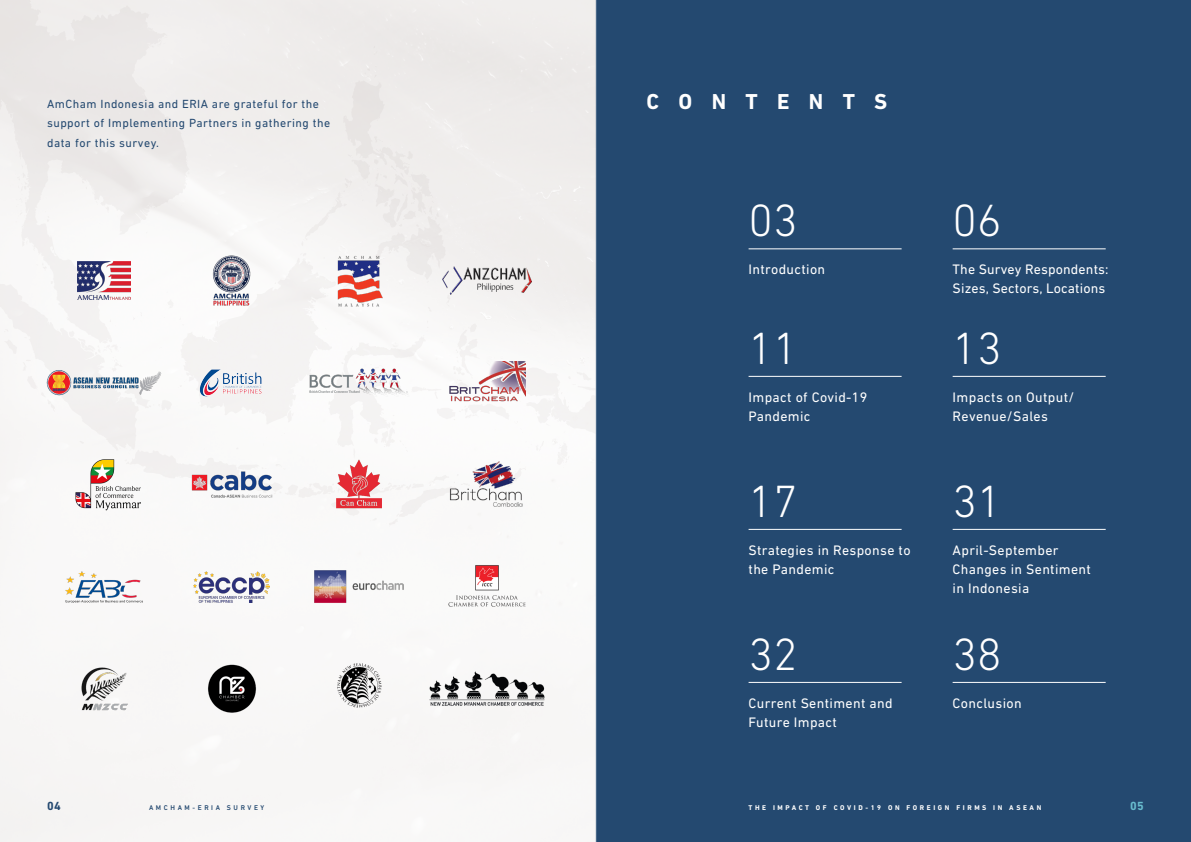
<style>
.page{position:relative;width:1191px;height:842px;background:#fff}
.page>*{position:absolute;margin:0;border:0;box-sizing:border-box;transform-origin:0 0}
.t1{font:300 46px "DIN Next LT Pro";color:#fff}
.t2{font:700 22px "DIN Next LT Pro";letter-spacing:.88em;color:#fff}
.t3{font:14px/19.1px "DIN Next LT Pro";letter-spacing:.025em;color:#fff}
.t4{font:12px/19.1px "DIN Next LT Pro";letter-spacing:.04em;color:#244970}
.t5{font:700 12px "DIN Next LT Pro";color:#244970}
.t6{font:700 12px "DIN Next LT Pro";color:#68bcce}
.t7{font:700 7px "DIN Next LT Pro";letter-spacing:.37em;color:#fff}
.t8{font:500 7px "DIN Next LT Pro";letter-spacing:.37em;color:#244970}
</style>
<div class="page">
<div style="left:595px;top:0;width:596px;height:842px;background:#244970"></div>
<hr style="left:748px;top:249px;width:153px;height:1px;background:#fff">
<hr style="left:952px;top:249px;width:153px;height:1px;background:#fff">
<hr style="left:748px;top:376px;width:153px;height:1px;background:#fff">
<hr style="left:748px;top:529px;width:153px;height:1px;background:#fff">
<hr style="left:748px;top:682px;width:153px;height:1px;background:#fff">
<hr style="left:952px;top:682px;width:153px;height:1px;background:#fff">
<hr style="left:952px;top:376px;width:153px;height:1px;background:#fff">
<hr style="left:952px;top:529px;width:153px;height:1px;background:#fff">
<img style="left:0;top:527px;width:551px;height:315px">
<svg style="left:0;top:0;width:595px;height:527px;fill:#f3f1f0"></svg>
<img style="left:78px;top:262px;width:52px;height:38px">
<img style="left:47px;top:370px;width:114px;height:26px">
<img style="left:68px;top:459px;width:73px;height:51px">
<img style="left:66px;top:571px;width:76px;height:31px">
<img style="left:78px;top:664px;width:52px;height:50px">
<img style="left:442px;top:267px;width:89px;height:27px">
<img style="left:448px;top:361px;width:77px;height:43px">
<img style="left:448px;top:461px;width:78px;height:48px">
<img style="left:429px;top:555px;width:115px;height:64px">
<img style="left:429px;top:670px;width:115px;height:37px">
<img style="left:212px;top:255px;width:39px;height:51px">
<img style="left:193px;top:351px;width:77px;height:64px">
<img style="left:187px;top:467px;width:89px;height:36px">
<img style="left:193px;top:571px;width:77px;height:31px">
<img style="left:205px;top:662px;width:54px;height:54px">
<img style="left:333px;top:252px;width:53px;height:57px">
<img style="left:309px;top:369px;width:100px;height:28px">
<img style="left:337px;top:459px;width:45px;height:51px">
<img style="left:311px;top:563px;width:96px;height:48px">
<img style="left:334px;top:657px;width:50px;height:64px">
<p class="t4" style="left:47px;top:95px;width:285px">AmCham Indonesia and ERIA are grateful for the support of Implementing Partners in gathering the data for this survey.</p>
<p class="t2" style="left:646px;top:88px;width:242px">CONTENTS</p>
<p class="t1" style="left:748px;top:194px;width:50px">03</p>
<p class="t1" style="left:952px;top:194px;width:50px">06</p>
<p class="t3" style="left:748px;top:260px;width:78px">Introduction</p>
<p class="t3" style="left:952px;top:260px;width:157px">The Survey Respondents:</p>
<p class="t3" style="left:952px;top:279px;width:154px">Sizes, Sectors, Locations</p>
<p class="t1" style="left:748px;top:322px;width:50px">11</p>
<p class="t1" style="left:952px;top:322px;width:50px">13</p>
<p class="t3" style="left:748px;top:387px;width:120px">Impact of Covid-19</p>
<p class="t3" style="left:748px;top:406px;width:63px">Pandemic</p>
<p class="t3" style="left:952px;top:387px;width:123px">Impacts on Output/<br>Revenue/Sales</p>
<p class="t1" style="left:748px;top:475px;width:50px">17</p>
<p class="t1" style="left:952px;top:475px;width:50px">31</p>
<p class="t3" style="left:748px;top:540px;width:164px">Strategies in Response to the Pandemic</p>
<p class="t3" style="left:952px;top:540px;width:140px">April-September<br>Changes in Sentiment in Indonesia</p>
<p class="t1" style="left:748px;top:628px;width:50px">32</p>
<p class="t1" style="left:952px;top:628px;width:50px">38</p>
<p class="t3" style="left:748px;top:693px;width:146px">Current Sentiment and<br>Future Impact</p>
<p class="t3" style="left:952px;top:693px;width:71px">Conclusion</p>
<p class="t5" style="left:47px;top:799px;width:15px">04</p>
<p class="t8" style="left:149px;top:803px;width:117px">AMCHAM-ERIA SURVEY</p>
<p class="t7" style="left:748px;top:803px;width:294px">THE IMPACT OF COVID-19 ON FOREIGN FIRMS IN ASEAN</p>
<p class="t6" style="left:1130px;top:799px;width:15px">05</p>
</div>
